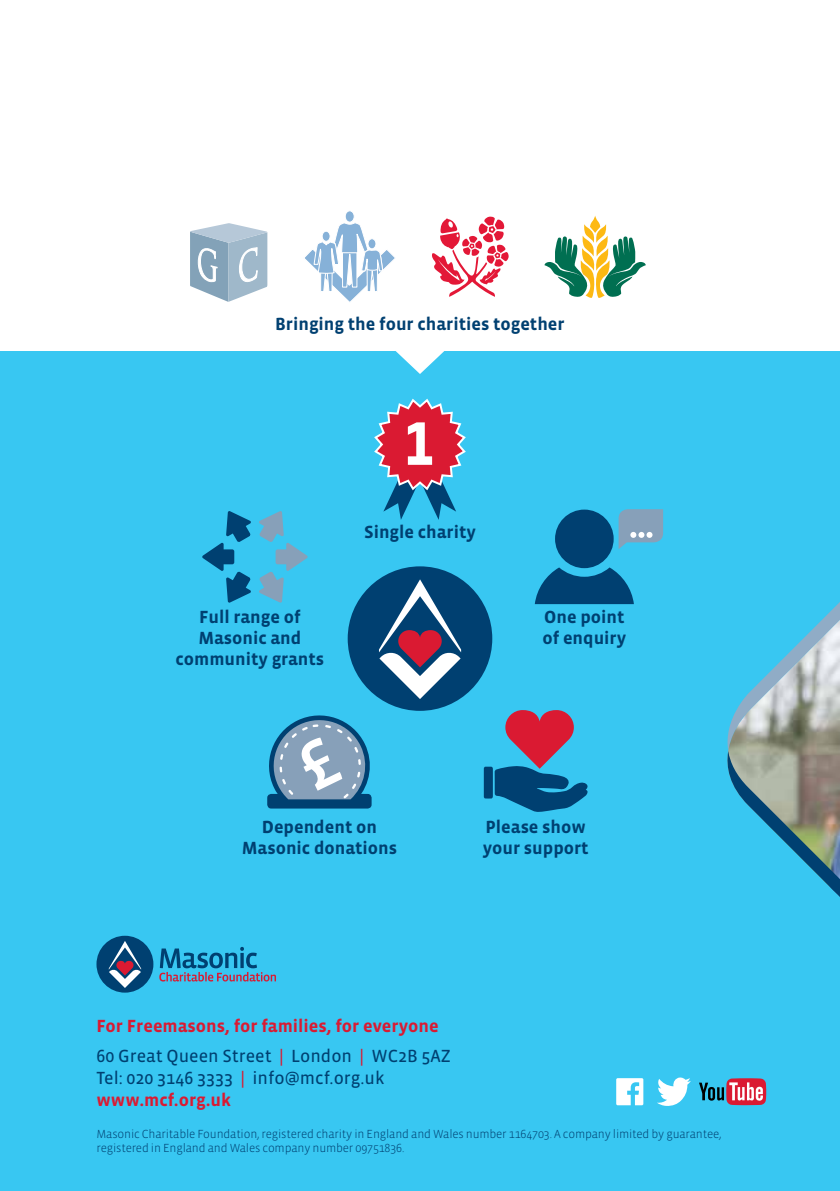
<style>
.page{position:relative;width:840px;height:1191px;background:#fff}
.page>*{position:absolute;margin:0;border:0;box-sizing:border-box;transform-origin:0 0}
.t1{font:700 18px/21px "Vista Sans";color:#004071}
.t2{font:18px/22px "Vista Sans OT";color:#004071}
.t3{font:700 18px "Vista Sans";color:#da1a32}
.t4{font:300 12px/14px "Vista Sans";letter-spacing:-.015em;color:#004071}
.s1{color:#da1a32}
</style>
<div class="page">
<div style="left:0;top:351px;width:839px;height:840px;background:#38c7f2"></div>
<svg style="left:727px;top:603px;width:112px;height:293px"></svg>
<div style="left:96px;top:935px;width:57px;height:57px;background:#004071;border-radius:50%"></div>
<svg style="left:159px;top:947px;width:117px;height:34px"></svg>
<svg style="left:109px;top:941px;width:32px;height:47px"></svg>
<svg style="left:616px;top:1078px;width:27px;height:27px"></svg>
<svg style="left:657px;top:1077px;width:33px;height:29px"></svg>
<svg style="left:699px;top:1078px;width:66px;height:27px"></svg>
<div style="left:347px;top:566px;width:145px;height:145px;background:#004071;border-radius:50%"></div>
<svg style="left:379px;top:579px;width:82px;height:120px"></svg>
<svg style="left:374px;top:398px;width:92px;height:122px"></svg>
<div style="left:554px;top:509px;width:59px;height:59px;background:#004071;border-radius:50%"></div>
<svg style="left:534px;top:567px;width:99px;height:37px"></svg>
<svg style="left:202px;top:511px;width:49px;height:92px"></svg>
<svg style="left:259px;top:511px;width:49px;height:92px"></svg>
<svg style="left:483px;top:710px;width:104px;height:102px"></svg>
<div style="left:267px;top:794px;width:104px;height:14px;background:#004071;border-radius:4px"></div>
<svg style="left:267px;top:715px;width:105px;height:84px"></svg>
<svg style="left:618px;top:509px;width:44px;height:40px"></svg>
<svg style="left:395px;top:351px;width:50px;height:23px"></svg>
<svg style="left:190px;top:223px;width:77px;height:79px"></svg>
<div style="left:345px;top:211px;width:9px;height:11px;background:#86b1d8;border-radius:50%"></div>
<div style="left:344px;top:210px;width:10px;height:13px;border:1px solid #fff;border-radius:50%"></div>
<svg style="left:305px;top:222px;width:90px;height:80px"></svg>
<svg style="left:432px;top:216px;width:76px;height:81px"></svg>
<svg style="left:544px;top:216px;width:101px;height:82px"></svg>
<h1 class="t1" style="left:275px;top:314px;width:291px">Bringing the four charities together</h1>
<h1 class="t1" style="left:175px;top:607px;width:150px;text-align:center">Full range of<br>Masonic and community grants</h1>
<h1 class="t1" style="left:364px;top:522px;width:113px">Single charity</h1>
<h1 class="t1" style="left:542px;top:607px;width:85px">One point of enquiry</h1>
<h1 class="t1" style="left:242px;top:816px;width:157px;text-align:center">Dependent on<br>Masonic donations</h1>
<h1 class="t1" style="left:482px;top:816px;width:107px">Please show your support</h1>
<h1 class="t3" style="left:96px;top:1016px;width:343px">For Freemasons, for families, for everyone</h1>
<h1 class="t2" style="left:96px;top:1045px;width:356px">60 Great Queen Street <span class="s1">|</span> London <span class="s1">|</span> WC2B 5AZ<br>Tel: 020 3146 3333 <span class="s1">|</span> info@mcf.org.uk</h1>
<h1 class="t3" style="left:96px;top:1090px;width:136px">www.mcf.org.uk</h1>
<p class="t4" style="left:96px;top:1127px;width:626px">Masonic Charitable Foundation, registered charity in England and Wales number 1164703. A company limited by guarantee, registered in England and Wales company number 09751836.</p>
</div>
